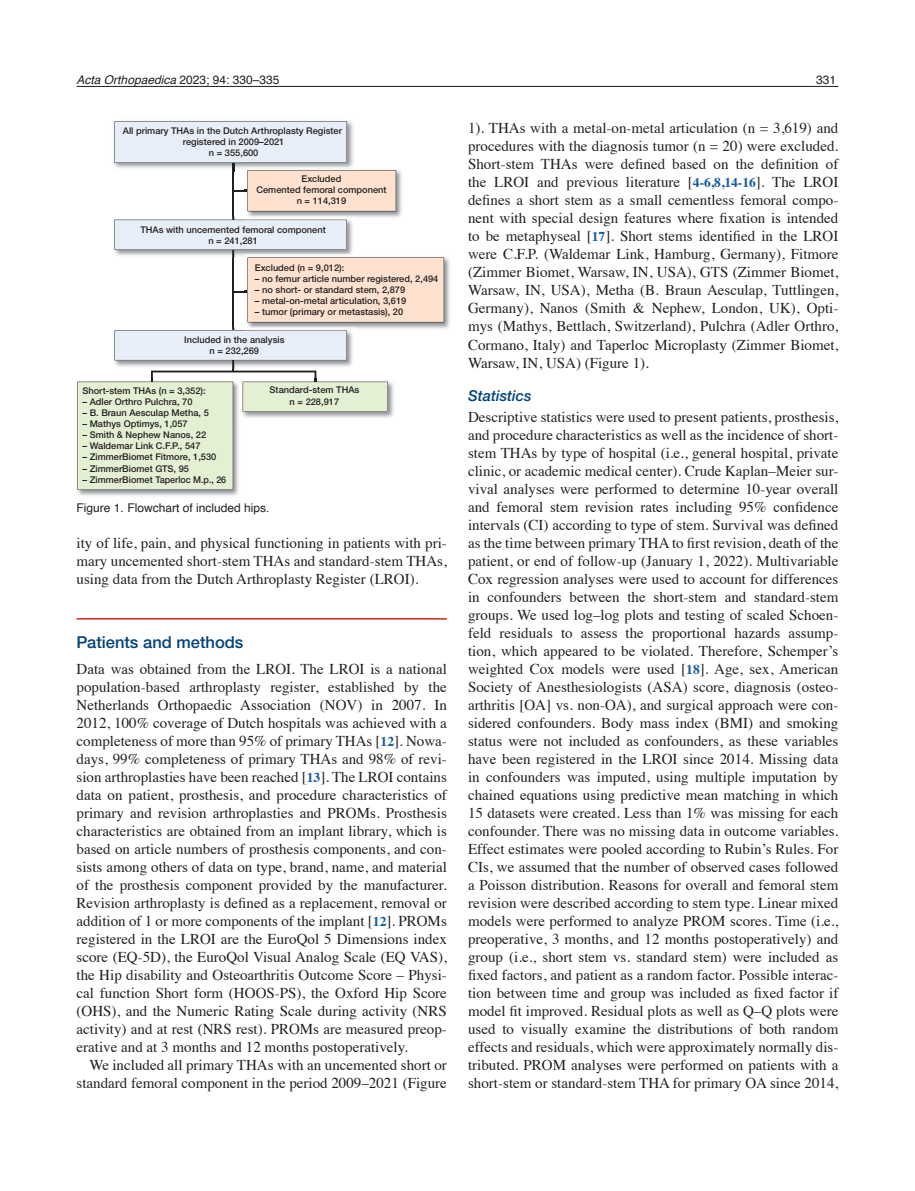
<style>
.page{position:relative;width:915px;height:1191px;background:#fff}
.page>*{position:absolute;margin:0;border:0;box-sizing:border-box;transform-origin:0 0}
._2-Rubrik{font:500 16.5px "Helvetica Neue LTW1 G";color:#004279}
._4-Brödstart{font:15px/18px "Times";color:#231f20;text-align:justify}
._5-Brödtext{font:15px/18px "Times";color:#231f20;text-align:justify}
._3-Underrubrik{font:italic 500 15px "Helvetica Neue LTW1 G";color:#004279}
._6-Figurtext{font:12px "Helvetica";color:#231f20}
.t1{font:italic 12px "Helvetica";color:#231f20}
.t2{font:500 9.3px/11.1px "Helvetica Neue LTW1 G";color:#231f20;text-align:center}
.s1{font-style:normal}
.s2{font-weight:700;font-size:13.5px;color:#175d9e}
</style>
<div class="page">
<hr style="left:77px;top:86px;width:761px;height:1px;background:#231f20">
<hr style="left:77px;top:618px;width:369px;height:1px;background:#bc2e18">
<hr style="left:233px;top:190px;width:27px;height:2px;background:#231f20">
<hr style="left:233px;top:291px;width:27px;height:2px;background:#231f20">
<hr style="left:232px;top:135px;width:2px;height:237px;background:#231f20">
<img style="left:114px;top:121px;width:239px;height:51px">
<img style="left:232px;top:163px;width:2px;height:9px">
<div style="left:114px;top:121px;width:233px;height:42px;background:#e8eef8"></div>
<img style="left:114px;top:217px;width:239px;height:41px">
<img style="left:232px;top:217px;width:2px;height:41px">
<div style="left:114px;top:220px;width:233px;height:29px;background:#e8eef8"></div>
<img style="left:114px;top:327px;width:239px;height:42px">
<img style="left:232px;top:327px;width:2px;height:42px">
<div style="left:114px;top:330px;width:233px;height:30px;background:#e8eef8"></div>
<img style="left:387px;top:381px;width:7px;height:37px">
<img style="left:77px;top:490px;width:162px;height:6px">
<svg style="left:77px;top:370px;width:310px;height:120px"></svg>
<img style="left:247px;top:169px;width:155px;height:49px">
<img style="left:244px;top:167px;width:111px;height:3px">
<img style="left:244px;top:217px;width:111px;height:3px">
<img style="left:244px;top:220px;width:103px;height:1px">
<svg style="left:244px;top:170px;width:152px;height:41px"></svg>
<img style="left:247px;top:257px;width:203px;height:72px">
<img style="left:244px;top:255px;width:109px;height:2px">
<img style="left:244px;top:327px;width:111px;height:4px">
<img style="left:244px;top:330px;width:103px;height:1px">
<div style="left:244px;top:257px;width:200px;height:65px;background:#fee2cf"></div>
<p class="t1" style="left:77px;top:70px;width:204px">Acta Orthopaedica <span class="s1">2023; 94: 330–335</span></p>
<p class="_6-Figurtext" style="left:816px;top:70px;width:22px">331</p>
<p class="t2" style="left:123px;top:125px;width:220px">All primary THAs in the Dutch Arthroplasty Register registered in 2009–2021<br>n = 355,600</p>
<p class="t2" style="left:256px;top:173px;width:132px">Excluded<br>Cemented femoral component n = 114,319</p>
<p class="t2" style="left:140px;top:224px;width:187px">THAs with uncemented femoral component n = 241,281</p>
<p class="t2" style="left:255px;top:262px;width:91px">Excluded (n = 9,012):</p>
<p class="t2" style="left:255px;top:273px;width:185px">– no femur article number registered, 2,494</p>
<p class="t2" style="left:255px;top:284px;width:152px">– no short- or standard stem, 2,879</p>
<p class="t2" style="left:255px;top:295px;width:153px">– metal-on-metal articulation, 3,619</p>
<p class="t2" style="left:255px;top:306px;width:150px">– tumor (primary or metastasis), 20</p>
<p class="t2" style="left:184px;top:334px;width:102px">Included in the analysis n = 232,269</p>
<p class="t2" style="left:269px;top:384px;width:91px">Standard-stem THAs n = 228,917</p>
<p class="t2" style="left:82px;top:385px;width:125px">Short-stem THAs (n = 3,352):</p>
<p class="t2" style="left:82px;top:396px;width:111px">– Adler Orthro Pulchra, 70</p>
<p class="t2" style="left:82px;top:407px;width:128px">– B. Braun Aesculap Metha, 5</p>
<p class="t2" style="left:82px;top:418px;width:107px">– Mathys Optimys, 1,057</p>
<p class="t2" style="left:82px;top:429px;width:125px">– Smith &amp; Nephew Nanos, 22</p>
<p class="t2" style="left:82px;top:440px;width:119px">– Waldemar Link C.F.P., 547</p>
<p class="t2" style="left:82px;top:451px;width:135px">– ZimmerBiomet Fitmore, 1,530</p>
<p class="t2" style="left:82px;top:462px;width:108px">– ZimmerBiomet GTS, 95</p>
<p class="t2" style="left:82px;top:474px;width:145px">– ZimmerBiomet Taperloc M.p., 26</p>
<p class="_6-Figurtext" style="left:77px;top:498px;width:194px">Figure 1. Flowchart of included hips.</p>
<p class="_5-Brödtext" style="left:77px;top:532px;width:371px">ity of life, pain, and physical functioning in patients with pri&shy;mary uncemented short-stem THAs and standard-stem THAs, using data from the Dutch Arthroplasty Register (LROI).</p>
<p class="_2-Rubrik" style="left:77px;top:632px;width:168px">Patients and methods</p>
<p class="_4-Brödstart" style="left:77px;top:658px;width:371px">Data was obtained from the LROI. The LROI is a national population-based arthroplasty register, established by the Netherlands Orthopaedic Association (NOV) in 2007. In 2012, 100% coverage of Dutch hospitals was achieved with a completeness of more than 95% of primary THAs [<span class="s2">12</span>]. Nowa&shy;days, 99% completeness of primary THAs and 98% of revi&shy;sion arthroplasties have been reached [<span class="s2">13</span>]. The LROI contains data on patient, prosthesis, and procedure characteristics of primary and revision arthroplasties and PROMs. Prosthesis characteristics are obtained from an implant library, which is based on article numbers of prosthesis components, and con&shy;sists among others of data on type, brand, name, and material of the prosthesis component provided by the manufacturer.<br>Revision arthroplasty is defined as a replacement, removal or addition of 1 or more components of the implant [<span class="s2">12</span>]. PROMs registered in the LROI are the EuroQol 5 Dimensions index score (EQ-5D), the EuroQol Visual Analog Scale (EQ VAS), the Hip disability and Osteoarthritis Outcome Score – Physi&shy;cal function Short form (HOOS-PS), the Oxford Hip Score (OHS), and the Numeric Rating Scale during activity (NRS activity) and at rest (NRS rest). PROMs are measured preop&shy;erative and at 3 months and 12 months postoperatively.</p>
<p class="_5-Brödtext" style="left:77px;top:1054px;width:371px;text-align:right">We included all primary THAs with an uncemented short or standard femoral component in the period 2009–2021 (Figure</p>
<p class="_5-Brödtext" style="left:468px;top:118px;width:371px">1). THAs with a metal-on-metal articulation (n = 3,619) and procedures with the diagnosis tumor (n = 20) were excluded.<br>Short-stem THAs were defined based on the definition of the LROI and previous literature [<span class="s2">4-6,8,14-16</span>]. The LROI defines a short stem as a small cementless femoral compo&shy;nent with special design features where fixation is intended to be metaphyseal [<span class="s2">17</span>]. Short stems identified in the LROI were C.F.P. (Waldemar Link, Hamburg, Germany), Fitmore (Zimmer Biomet, Warsaw, IN, USA), GTS (Zimmer Biomet, Warsaw, IN, USA), Metha (B. Braun Aesculap, Tuttlingen, Germany), Nanos (Smith &amp; Nephew, London, UK), Opti&shy;mys (Mathys, Bettlach, Switzerland), Pulchra (Adler Orthro, Cormano, Italy) and Taperloc Microplasty (Zimmer Biomet, Warsaw, IN, USA) (Figure 1).</p>
<p class="_3-Underrubrik" style="left:468px;top:386px;width:65px">Statistics</p>
<p class="_4-Brödstart" style="left:468px;top:406px;width:371px">Descriptive statistics were used to present patients, prosthesis, and procedure characteristics as well as the incidence of short&shy;stem THAs by type of hospital (i.e., general hospital, private clinic, or academic medical center). Crude Kaplan–Meier sur&shy;vival analyses were performed to determine 10-year overall and femoral stem revision rates including 95% confidence intervals (CI) according to type of stem. Survival was defined as the time between primary THA to first revision, death of the patient, or end of follow-up (January 1, 2022). Multivariable Cox regression analyses were used to account for differences in confounders between the short-stem and standard-stem groups. We used log–log plots and testing of scaled Schoen&shy;feld residuals to assess the proportional hazards assump&shy;tion, which appeared to be violated. Therefore, Schemper’s weighted Cox models were used [<span class="s2">18</span>]. Age, sex, American Society of Anesthesiologists (ASA) score, diagnosis (osteo&shy;arthritis [OA] vs. non-OA), and surgical approach were con&shy;sidered confounders. Body mass index (BMI) and smoking status were not included as confounders, as these variables have been registered in the LROI since 2014. Missing data in confounders was imputed, using multiple imputation by chained equations using predictive mean matching in which 15 datasets were created. Less than 1% was missing for each confounder. There was no missing data in outcome variables.<br>Effect estimates were pooled according to Rubin’s Rules. For CIs, we assumed that the number of observed cases followed a Poisson distribution. Reasons for overall and femoral stem revision were described according to stem type. Linear mixed models were performed to analyze PROM scores. Time (i.e., preoperative, 3 months, and 12 months postoperatively) and group (i.e., short stem vs. standard stem) were included as fixed factors, and patient as a random factor. Possible interac&shy;tion between time and group was included as fixed factor if model fit improved. Residual plots as well as Q–Q plots were used to visually examine the distributions of both random effects and residuals, which were approximately normally dis&shy;tributed. PROM analyses were performed on patients with a short-stem or standard-stem THA for primary OA since 2014,</p>
</div>
